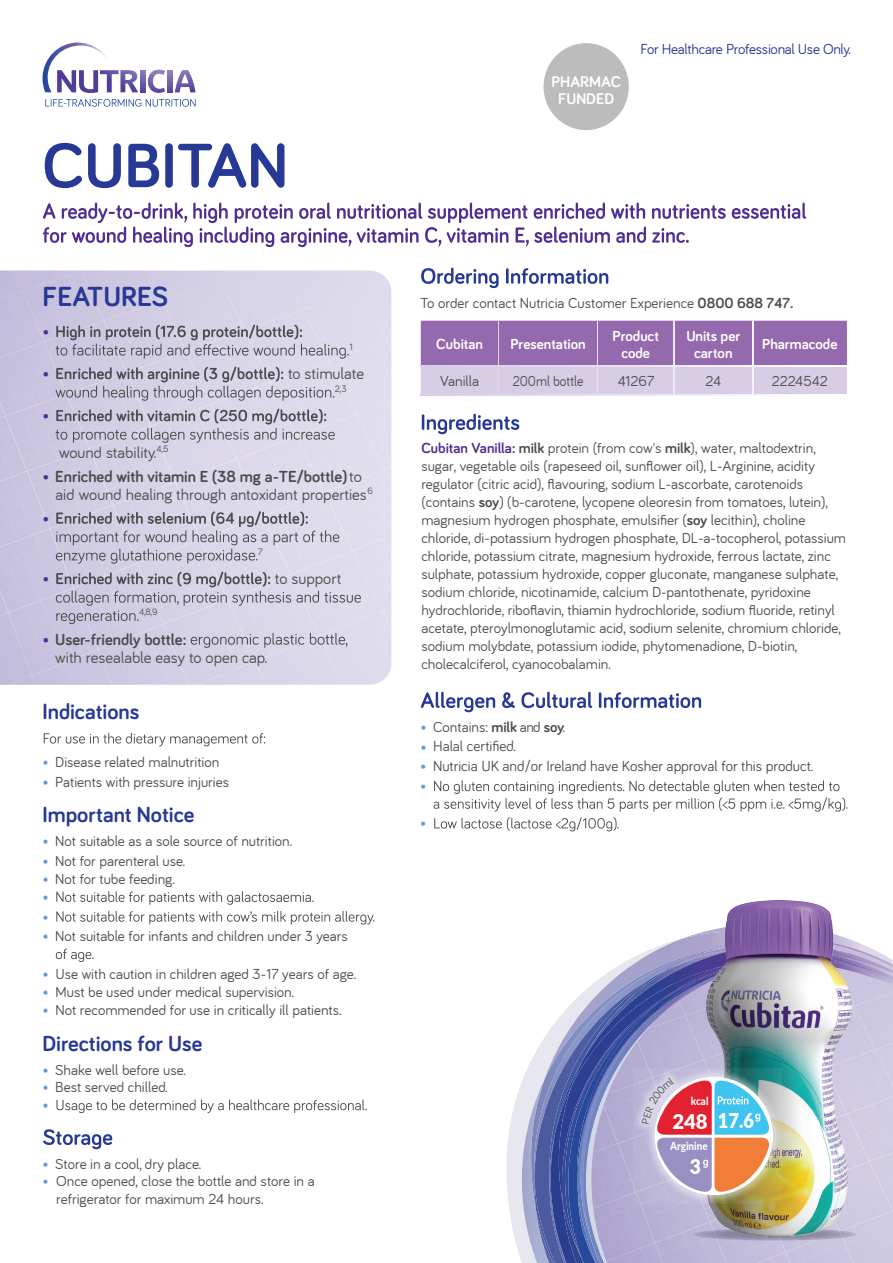
<style>
.page{position:relative;width:893px;height:1263px;background:#fff}
.page>*{position:absolute;margin:0;border:0;box-sizing:border-box;transform-origin:0 0}
.t1{font:700 64.5px "Bariol";color:#273895}
.t2{font:700 28.5px "Bariol";color:#273895}
.t3{font:700 22.5px "Bariol";color:#273895}
.t4{font:900 20.4px "Lato";color:#fff}
.t5{font:900 20.4px "Lato";color:#fff;scale:.95 1}
.t6{font:16.5px/18.1px "Bariol";color:#4b4c4d}
.t7{font:16.5px "Bariol";color:#502e92}
.t8{font:700 15.9px/17.1px "Bariol";color:#fff;text-align:center}
.t9{font:15px/18px "Bariol";color:#4b4c4d}
.t10{font:15px/19.8px "Bariol";color:#4b4c4d}
.t11{font:700 15px/16.5px "Bariol";color:#fff;text-align:center}
.t12{font:15px "Bariol";letter-spacing:-.02em;color:#273895}
.t13{font:15px "Bariol";color:#4b4c4d;scale:.9 1}
.t14{font:15px/19.8px "Bariol";color:#6599d1}
.t15{font:800 11.1px "Lato";color:#fff;scale:.9 1}
.t16{font:9.6px "Bariol";color:#4b4c4d}
.s1{color:#502e92}
.s2{font-weight:700}
.s3{color:#6599d1}
.s4{font-weight:700;color:#502e92}
</style>
<div class="page">
<svg style="left:110px;top:70px;width:9px;height:22px"></svg>
<svg style="left:168px;top:70px;width:4px;height:22px"></svg>
<svg style="left:175px;top:70px;width:21px;height:22px"></svg>
<svg style="left:148px;top:70px;width:17px;height:23px"></svg>
<svg style="left:84px;top:92px;width:14px;height:1px"></svg>
<svg style="left:140px;top:70px;width:5px;height:22px"></svg>
<svg style="left:120px;top:70px;width:18px;height:22px"></svg>
<svg style="left:45px;top:99px;width:151px;height:8px"></svg>
<svg style="left:43px;top:43px;width:67px;height:49px"></svg>
<img style="left:0;top:271px;width:391px;height:414px">
<svg style="left:43px;top:203px;width:763px;height:44px"></svg>
<svg style="left:56px;top:325px;width:293px;height:34px;background:#bcb9ca"></svg>
<svg style="left:56px;top:367px;width:278px;height:34px;background:#bdbacb"></svg>
<svg style="left:56px;top:409px;width:279px;height:34px;background:#bdbaca"></svg>
<svg style="left:56px;top:511px;width:283px;height:53px;background:#c3c0d0"></svg>
<svg style="left:56px;top:572px;width:305px;height:52px;background:#c7c3d5"></svg>
<svg style="left:191px;top:633px;width:156px;height:15px;background:#c0bdcd"></svg>
<svg style="left:44px;top:733px;width:221px;height:13px"></svg>
<svg style="left:56px;top:891px;width:258px;height:14px"></svg>
<svg style="left:56px;top:911px;width:318px;height:13px"></svg>
<svg style="left:56px;top:949px;width:38px;height:13px"></svg>
<svg style="left:56px;top:1099px;width:311px;height:14px"></svg>
<svg style="left:43px;top:1129px;width:69px;height:20px"></svg>
<svg style="left:421px;top:268px;width:187px;height:20px"></svg>
<svg style="left:506px;top:1062px;width:25px;height:200px;fill:#e7e7ef"></svg>
<img style="left:522px;top:1078px;width:12px;height:185px">
<img style="left:531px;top:1056px;width:3px;height:154px">
<img style="left:534px;top:1037px;width:11px;height:140px">
<img style="left:534px;top:1177px;width:11px;height:86px">
<img style="left:726px;top:901px;width:107px;height:23px">
<svg style="left:422px;top:414px;width:97px;height:20px"></svg>
<svg style="left:421px;top:692px;width:280px;height:20px"></svg>
<svg style="left:434px;top:780px;width:413px;height:51px"></svg>
<div style="left:543px;top:43px;width:86px;height:88px;background:#bdbcbc;border-radius:50%"></div>
<hr style="left:420px;top:366px;width:79px;height:1px;background:#d7cde5">
<svg style="left:421px;top:321px;width:426px;height:73px;background:#b092c4"></svg>
<hr style="left:420px;top:394px;width:79px;height:1px;background:#dad1e7">
<hr style="left:499px;top:394px;width:98px;height:1px;background:#e2dbec">
<hr style="left:597px;top:394px;width:77px;height:1px;background:#eae5f1">
<hr style="left:674px;top:394px;width:79px;height:1px;background:#f1eef6">
<hr style="left:753px;top:394px;width:94px;height:1px;background:#faf9fb">
<img style="left:545px;top:924px;width:347px;height:339px">
<h1 class="t1" style="left:43px;top:121px;width:247px">CUBITAN</h1>
<h2 class="t2" style="left:43px;top:277px;width:127px">FEATURES</h2>
<p class="t7" style="left:43px;top:322px;width:8px">•</p>
<p class="t16" style="left:349px;top:341px;width:5px">1</p>
<p class="t7" style="left:43px;top:364px;width:8px">•</p>
<p class="t6" style="left:288px;top:364px;width:78px">to stimulate</p>
<p class="t16" style="left:335px;top:383px;width:13px">2,3</p>
<p class="t7" style="left:43px;top:406px;width:8px">•</p>
<p class="t6" style="left:59px;top:443px;width:111px">wound stability.<sup>4,5</sup></p>
<p class="t6" style="left:56px;top:467px;width:313px;text-indent:-13px"><span class="s1">•</span> <span class="s2">Enriched with vitamin E (38 mg a-TE/bottle)</span>to aid wound healing through antoxidant properties</p>
<p class="t16" style="left:367px;top:486px;width:7px">6</p>
<p class="t7" style="left:43px;top:509px;width:8px">•</p>
<p class="t16" style="left:258px;top:546px;width:6px">7</p>
<p class="t7" style="left:43px;top:569px;width:8px">•</p>
<p class="t6" style="left:275px;top:569px;width:68px">to support</p>
<p class="t16" style="left:139px;top:607px;width:20px">4,8,9</p>
<p class="t6" style="left:55px;top:630px;width:214px;text-indent:-13px"><span class="s1">•</span> <span class="s2">User-friendly bottle:<br></span>with resealable easy to open cap.</p>
<h3 class="t3" style="left:43px;top:696px;width:98px">Indications</h3>
<p class="t9" style="left:43px;top:753px;width:178px"><span class="s3">•</span> Disease related malnutrition</p>
<p class="t9" style="left:43px;top:773px;width:188px"><span class="s3">•</span> Patients with pressure injuries</p>
<h3 class="t3" style="left:43px;top:799px;width:153px">Important Notice</h3>
<p class="t9" style="left:43px;top:832px;width:251px"><span class="s3">•</span> Not suitable as a sole source of nutrition.</p>
<p class="t9" style="left:43px;top:851px;width:144px"><span class="s3">•</span> Not for parenteral use.</p>
<p class="t14" style="left:43px;top:887px;width:8px">• •</p>
<p class="t9" style="left:43px;top:927px;width:307px"><span class="s3">•</span> Not suitable for infants and children under 3 years</p>
<p class="t9" style="left:43px;top:965px;width:315px"><span class="s3">•</span> Use with caution in children aged 3-17 years of age.</p>
<p class="t9" style="left:43px;top:869px;width:134px"><span class="s3">•</span> Not for tube feeding.</p>
<p class="t9" style="left:43px;top:983px;width:253px"><span class="s3">•</span> Must be used under medical supervision.</p>
<p class="t9" style="left:43px;top:1001px;width:300px"><span class="s3">•</span> Not recommended for use in critically ill patients.</p>
<h3 class="t3" style="left:43px;top:1028px;width:161px">Directions for Use</h3>
<p class="t9" style="left:43px;top:1061px;width:145px"><span class="s3">•</span> Shake well before use.</p>
<p class="t9" style="left:43px;top:1078px;width:127px"><span class="s3">•</span> Best served chilled. <span class="s3">•</span></p>
<p class="t9" style="left:43px;top:1155px;width:160px"><span class="s3">•</span> Store in a cool, dry place.</p>
<p class="t9" style="left:56px;top:1172px;width:260px;text-indent:-14px"><span class="s3">•</span> Once opened, close the bottle and store in a refrigerator for maximum 24 hours.</p>
<p class="t8" style="left:551px;top:72px;width:71px">PHARMAC<br>FUNDED</p>
<p class="t12" style="left:640px;top:41px;width:212px">For Healthcare Professional Use Only.</p>
<p class="t9" style="left:420px;top:294px;width:375px">To order contact Nutricia Customer Experience <span class="s2">0800 688 747.</span></p>
<p class="t11" style="left:436px;top:335px;width:48px">Cubitan</p>
<p class="t11" style="left:510px;top:335px;width:77px">Presentation</p>
<p class="t11" style="left:612px;top:327px;width:48px">Product code</p>
<p class="t11" style="left:686px;top:327px;width:55px">Units per carton</p>
<p class="t11" style="left:762px;top:335px;width:77px">Pharmacode</p>
<p class="t9" style="left:440px;top:372px;width:40px">Vanilla</p>
<p class="t13" style="left:513px;top:373px;width:80px">200ml bottle</p>
<p class="t9" style="left:618px;top:372px;width:38px">41267</p>
<p class="t9" style="left:705px;top:372px;width:17px">24</p>
<p class="t9" style="left:772px;top:372px;width:57px">2224542</p>
<p class="t9" style="left:421px;top:439px;width:426px"><span class="s4">Cubitan Vanilla:</span> <span class="s2">milk</span> protein (from cow's <span class="s2">milk</span>), water, maltodextrin, sugar, vegetable oils (rapeseed oil, sunflower oil), L-Arginine, acidity regulator (citric acid), flavouring, sodium L-ascorbate, carotenoids (contains <span class="s2">soy</span>) (b-carotene, lycopene oleoresin from tomatoes, lutein), magnesium hydrogen phosphate, emulsifier (<span class="s2">soy</span> lecithin), choline chloride, di-potassium hydrogen phosphate, DL-a-tocopherol, potassium chloride, potassium citrate, magnesium hydroxide, ferrous lactate, zinc sulphate, potassium hydroxide, copper gluconate, manganese sulphate, sodium chloride, nicotinamide, calcium D-pantothenate, pyridoxine hydrochloride, riboflavin, thiamin hydrochloride, sodium fluoride, retinyl acetate, pteroylmonoglutamic acid, sodium selenite, chromium chloride, sodium molybdate, potassium iodide, phytomenadione, D-biotin, cholecalciferol, cyanocobalamin.</p>
<p class="t9" style="left:420px;top:718px;width:146px"><span class="s3">•</span> Contains: <span class="s2">milk</span> and <span class="s2">soy</span>.</p>
<p class="t10" style="left:420px;top:736px;width:97px"><span class="s3">•</span> Halal certified.</p>
<p class="t10" style="left:420px;top:755px;width:395px"><span class="s3">•</span> Nutricia UK and/or Ireland have Kosher approval for this product. <span class="s3">•</span></p>
<p class="t14" style="left:420px;top:813px;width:8px">•</p>
<p class="t15" style="left:691px;top:1092px;width:21px">kcal</p>
<h3 class="t4" style="left:672px;top:1105px;width:83px">248 17.6</h3>
<p class="t15" style="left:670px;top:1138px;width:43px">Arginine</p>
<h3 class="t5" style="left:690px;top:1151px;width:13px">3</h3>
</div>
